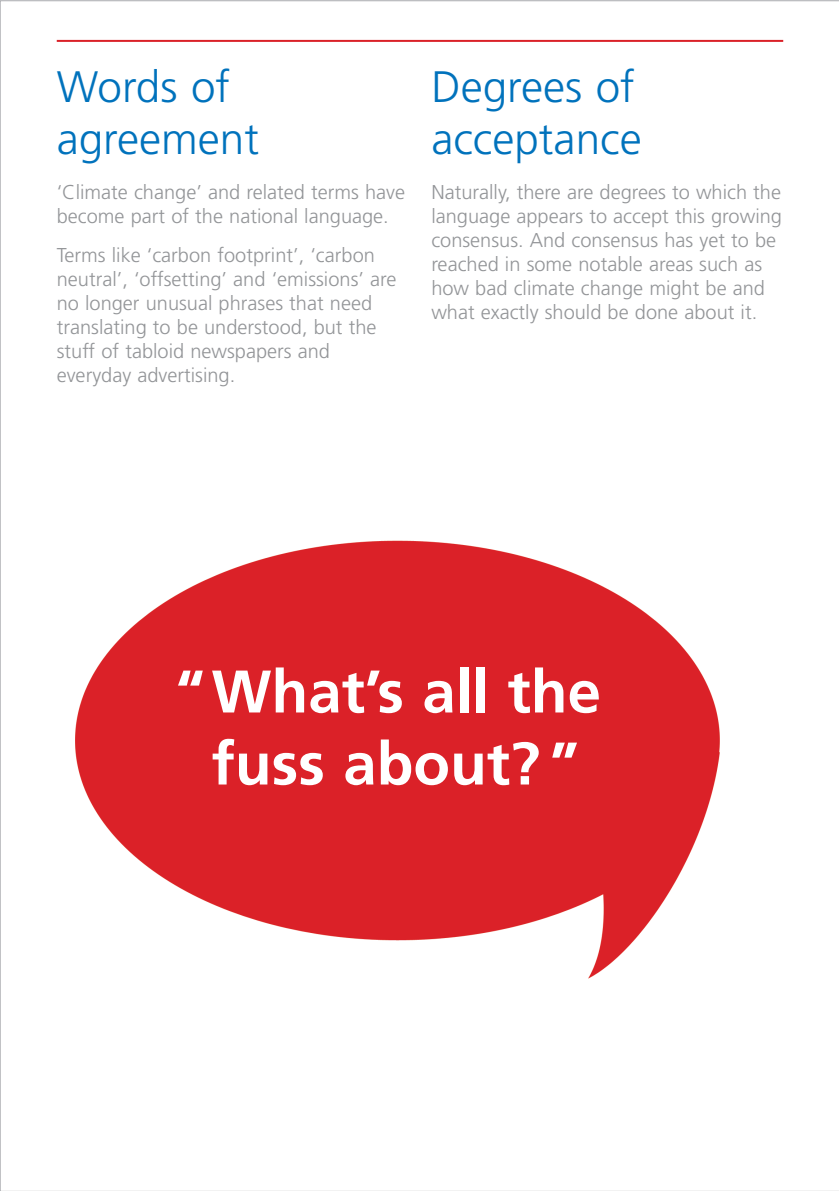
<style>
.page{position:relative;width:840px;height:1191px;background:#fff}
.page>*{position:absolute;margin:0;border:0;box-sizing:border-box;transform-origin:0 0}
.t1{font:700 60px/72px "Frutiger";color:#fff;text-align:center}
.t2{font:300 44px/52.8px "Frutiger";color:#0072bc}
.t3{font:300 20px/24px "Frutiger";color:#939598}
</style>
<div class="page">
<hr style="left:57px;top:40px;width:725px;height:2px;background:#da2128">
<img style="left:75px;top:540px;width:645px;height:439px">
<h2 class="t2" style="left:57px;top:63px;width:204px">Words of agreement</h2>
<p class="t3" style="left:57px;top:181px;width:350px">‘Climate change’ and related terms have become part of the national language.</p>
<p class="t3" style="left:57px;top:244px;width:341px">Terms like ‘carbon footprint’, ‘carbon neutral’, ‘offsetting’ and ‘emissions’ are no longer unusual phrases that need translating to be understood, but the stuff of tabloid newspapers and everyday advertising.</p>
<h2 class="t2" style="left:431px;top:63px;width:212px">Degrees of acceptance</h2>
<p class="t3" style="left:431px;top:181px;width:352px">Naturally, there are degrees to which the language appears to accept this growing consensus. And consensus has yet to be reached in some notable areas such as how bad climate change might be and what exactly should be done about it.</p>
<h1 class="t1" style="left:176px;top:660px;width:426px">“What’s all the fuss about? ”</h1>
</div>
